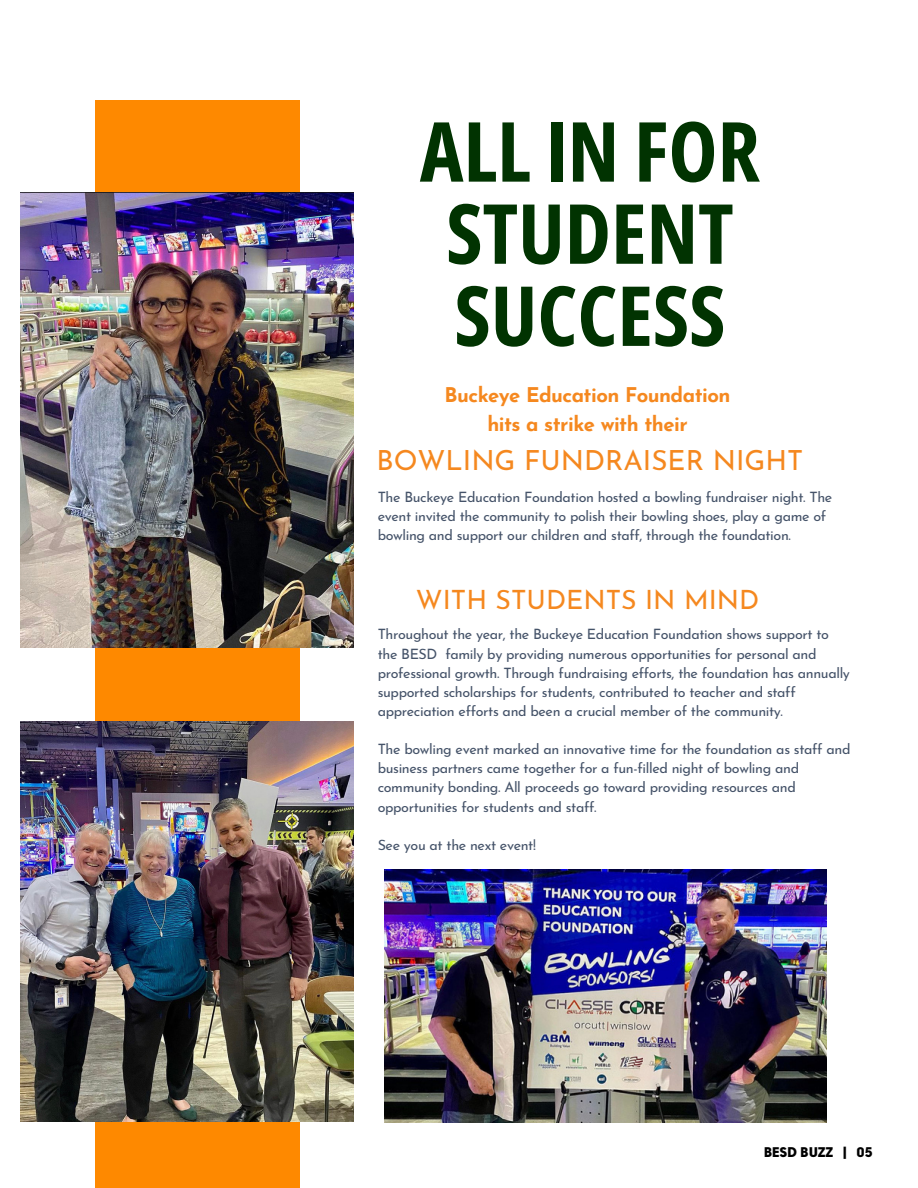
<style>
.page{position:relative;width:918px;height:1188px;background:#fff}
.page>*{position:absolute;margin:0;border:0;box-sizing:border-box;transform-origin:0 0}
.t1{font:700 82.95px/82.2px "Open Sans Condensed";color:#013301;text-align:center}
.t2{font:27.75px "Josefin Sans";color:#f5881f}
.t3{font:26.55px "Josefin Sans";color:#f5881f}
.t4{font:700 20.25px/28.2px "Josefin Sans";letter-spacing:-.025em;color:#f5881f;text-align:center}
.t5{font:14.25px/19.2px "Josefin Sans";letter-spacing:-.025em;color:#455369}
.t6{font:900 13.95px "Solomon Sans";color:#000}
</style>
<div class="page">
<img style="left:385px;top:869px;width:442px;height:253px">
<div style="left:95px;top:100px;width:204px;height:1088px;background:#fe8900"></div>
<img style="left:21px;top:193px;width:333px;height:454px">
<img style="left:21px;top:721px;width:333px;height:400px">
<h1 class="t1" style="left:420px;top:108px;width:342px">ALL IN FOR<br>STUDENT<br>SUCCESS</h1>
<p class="t4" style="left:445px;top:383px;width:287px">Buckeye Education Foundation hits a strike with their</p>
<h2 class="t2" style="left:377px;top:449px;width:428px">BOWLING FUNDRAISER NIGHT</h2>
<h2 class="t5" style="left:378px;top:489px;width:456px">The Buckeye Education Foundation hosted a bowling fundraiser night. The event invited the community to polish their bowling shoes, play a game of bowling and support our children and staff, through the foundation.</h2>
<h3 class="t3" style="left:416px;top:589px;width:345px">WITH STUDENTS IN MIND</h3>
<p class="t5" style="left:378px;top:626px;width:474px">Throughout the year, the Buckeye Education Foundation shows support to the BESD family by providing numerous opportunities for personal and professional growth. Through fundraising efforts, the foundation has annually supported scholarships for students, contributed to teacher and staff appreciation efforts and been a crucial member of the community.</p>
<p class="t5" style="left:378px;top:741px;width:474px">The bowling event marked an innovative time for the foundation as staff and business partners came together for a fun-filled night of bowling and community bonding. All proceeds go toward providing resources and opportunities for students and staff.</p>
<h4 class="t5" style="left:378px;top:837px;width:160px">See you at the next event!</h4>
<p class="t6" style="left:764px;top:1146px;width:110px">BESD BUZZ | 05</p>
</div>
